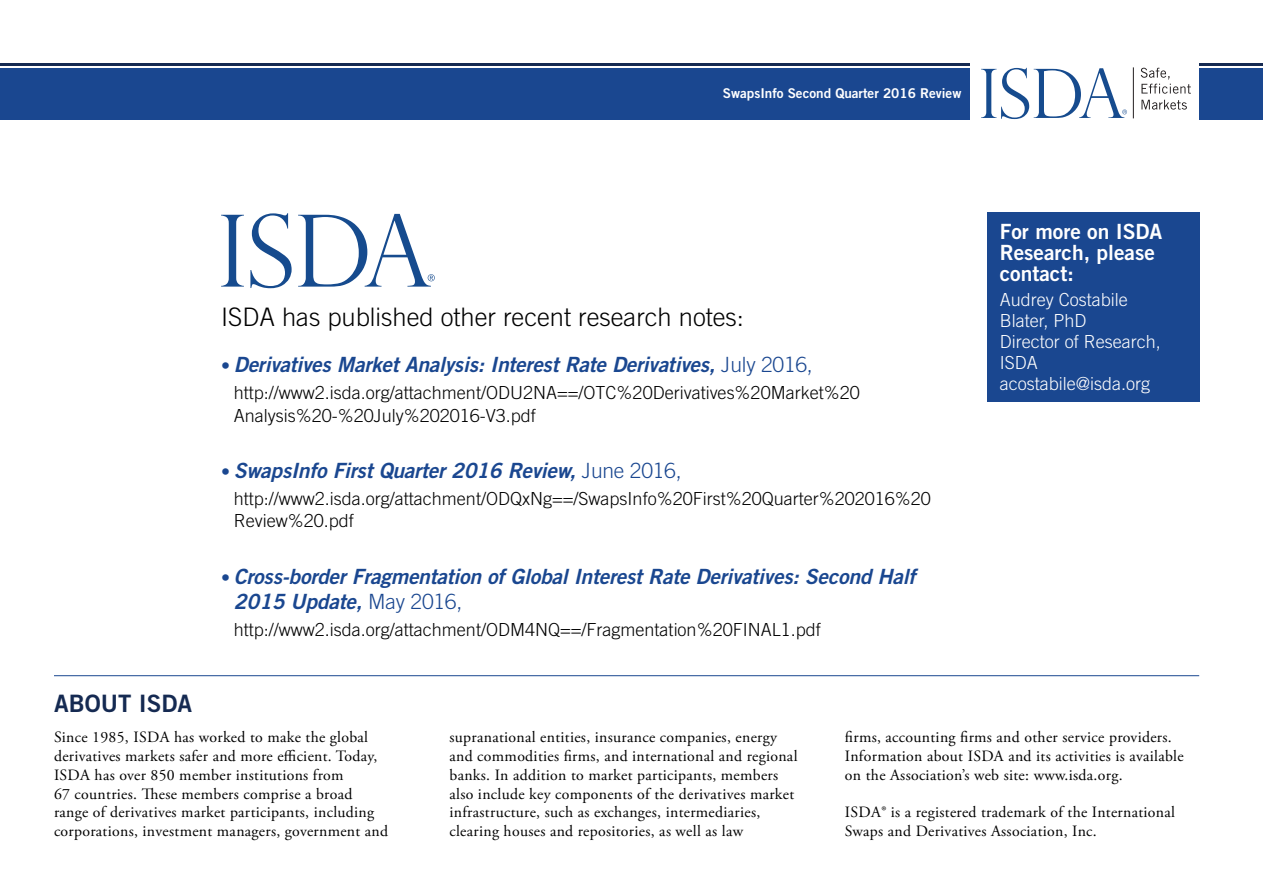
<style>
.page{position:relative;width:1263px;height:893px;background:#fff}
.page>*{position:absolute;margin:0;border:0;box-sizing:border-box;transform-origin:0 0}
.t1{font:300 25.5px "Trade Gothic LT Std";color:#000}
.t2{font:24px "Trade Gothic Bold Two";color:#152a52}
.t3{font:21px/25.5px "Trade Gothic LT Std Bd 2 Obl";letter-spacing:-.01em;color:#1a4790}
.t4{font:21px/21px "Trade Gothic LT Std Bd 2";color:#fff}
.t5{font:300 18px/22.5px "Trade Gothic LT Std";color:#000}
.t6{font:300 18px/21px "Trade Gothic LT Std";color:#fff}
.t7{font:15.75px/18.9px "Adobe Garamond Pro";letter-spacing:.02em;color:#000}
.t8{font:13.5px "Trade Gothic LT Std Bd 2";color:#fff}
.s1{font-family:"Trade Gothic LT Std";font-weight:300;font-size:18px}
.s2{font-family:"Trade Gothic LT Std";font-weight:300}
</style>
<div class="page">
<div style="left:987px;top:213px;width:212px;height:189px;background:#1a4790"></div>
<svg style="left:221px;top:215px;width:23px;height:72px"></svg>
<svg style="left:250px;top:213px;width:42px;height:75px"></svg>
<svg style="left:298px;top:214px;width:137px;height:73px"></svg>
<div style="left:0;top:68px;width:970px;height:51px;background:#1a4790"></div>
<div style="left:1199px;top:68px;width:64px;height:51px;background:#1a4790"></div>
<hr style="left:0;top:64px;width:970px;height:2px;background:#152a52">
<hr style="left:1199px;top:64px;width:64px;height:2px;background:#152a52">
<svg style="left:1141px;top:68px;width:50px;height:26px"></svg>
<svg style="left:1141px;top:100px;width:46px;height:10px"></svg>
<hr style="left:1133px;top:67px;width:1px;height:51px;background:#231f20">
<svg style="left:981px;top:68px;width:146px;height:51px"></svg>
<hr style="left:54px;top:675px;width:1145px;height:1px;background:#1a4790">
<p class="t8" style="left:723px;top:85px;width:240px">SwapsInfo Second Quarter 2016 Review</p>
<h1 class="t1" style="left:221px;top:301px;width:524px">ISDA has published other recent research notes:</h1>
<h3 class="t3" style="left:221px;top:352px;width:593px"><span class="s1">•</span> Derivatives Market Analysis: Interest Rate Derivatives, <span class="s2">July 2016,</span></h3>
<p class="t5" style="left:234px;top:381px;width:627px">http://www2.isda.org/attachment/ODU2NA==/OTC%20Derivatives%20Market%20<br>Analysis%20-%20July%202016-V3.pdf</p>
<h3 class="t3" style="left:221px;top:458px;width:462px"><span class="s1">•</span> SwapsInfo First Quarter 2016 Review, <span class="s2">June 2016,</span></h3>
<p class="t5" style="left:234px;top:487px;width:698px">http://www2.isda.org/attachment/ODQxNg==/SwapsInfo%20First%20Quarter%202016%20<br>Review%20.pdf</p>
<h3 class="t3" style="left:234px;top:564px;width:683px;text-indent:-13px"><span class="s1">•</span> Cross-border Fragmentation of Global Interest Rate Derivatives: Second Half<br>2015 Update, <span class="s2">May 2016,</span></h3>
<p class="t5" style="left:234px;top:618px;width:588px">http://www2.isda.org/attachment/ODM4NQ==/Fragmentation%20FINAL1.pdf</p>
<h3 class="t4" style="left:1000px;top:221px;width:164px">For more on ISDA<br>Research, please contact:</h3>
<p class="t6" style="left:1000px;top:289px;width:163px">Audrey Costabile<br>Blater, PhD<br>Director of Research,<br>ISDA acostabile@isda.org</p>
<h2 class="t2" style="left:54px;top:689px;width:139px">ABOUT ISDA</h2>
<p class="t7" style="left:54px;top:728px;width:336px">Since 1985, ISDA has worked to make the global derivatives markets safer and more efficient. Today, ISDA has over 850 member institutions from<br>67 countries. These members comprise a broad range of derivatives market participants, including corporations, investment managers, government and</p>
<p class="t7" style="left:449px;top:728px;width:350px">supranational entities, insurance companies, energy and commodities firms, and international and regional banks. In addition to market participants, members also include key components of the derivatives market infrastructure, such as exchanges, intermediaries, clearing houses and repositories, as well as law</p>
<p class="t7" style="left:845px;top:728px;width:340px">firms, accounting firms and other service providers.<br>Information about ISDA and its activities is available on the Association’s web site: www.isda.org.</p>
<p class="t7" style="left:845px;top:804px;width:332px">ISDA® is a registered trademark of the International<br>Swaps and Derivatives Association, Inc.</p>
</div>
